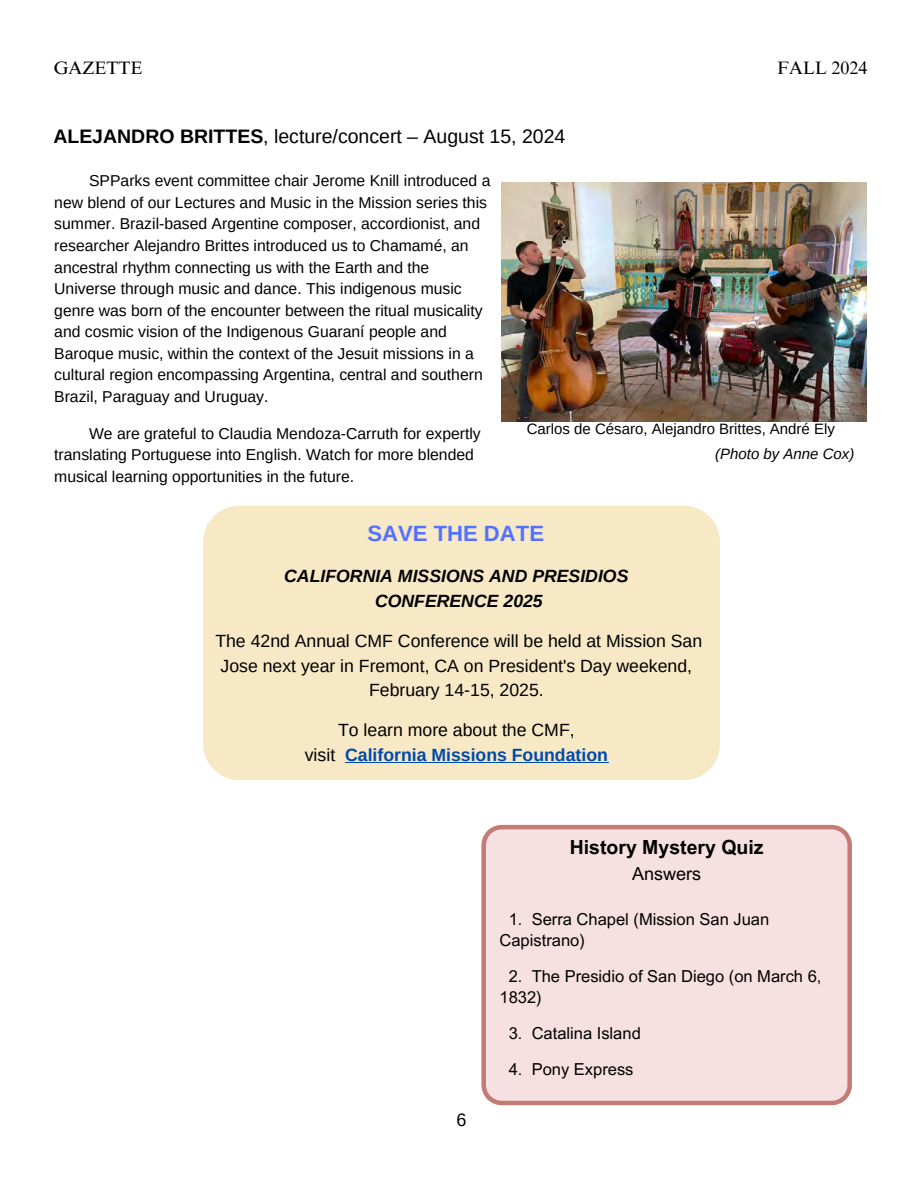
<style>
.page{position:relative;width:918px;height:1188px;background:#fff}
.page>*{position:absolute;margin:0;border:0;box-sizing:border-box;transform-origin:0 0}
.t1{font:700 22.05px "Arimo";color:#5271ff}
.t2{font:19.5px "Arimo";color:#000}
.t3{font:700 19.5px "Arial MT Pro";color:#000}
.t4{font:18px "Times NRMT Pro";color:#000}
.t5{font:18px "Arial MT Pro";color:#000}
.t6{font:18px "Arimo";color:#000}
.t7{font:17.7px/24.6px "Arimo";color:#000;text-align:center}
.t8{font:italic 700 17.7px/24.6px "Arimo";color:#000;text-align:center}
.t9{font:16.5px/21px "Arial MT Pro";color:#000}
.t10{font:15.75px/21.6px "Arimo";color:#000}
.t11{font:15px "Arimo";color:#000}
.t12{font:italic 15px "Arimo";color:#000}
.s1{font-weight:700}
.s2{font-weight:700;color:#004aad}
</style>
<div class="page">
<div style="left:481px;top:825px;width:371px;height:280px;background:#f6e0e1"></div>
<img style="left:501px;top:182px;width:366px;height:240px">
<div style="left:203px;top:506px;width:517px;height:274px;background:#f8e9c6"></div>
<hr style="left:345px;top:762px;width:263px;height:1px;background:#004aad">
<p class="t4" style="left:54px;top:61px;width:90px">GAZETTE</p>
<p class="t4" style="left:777px;top:61px;width:92px">FALL 2024</p>
<p class="t2" style="left:53px;top:125px;width:514px"><span class="s1">ALEJANDRO BRITTES</span>, lecture/concert – August 15, 2024</p>
<p class="t10" style="left:54px;top:170px;width:438px;text-indent:35px">SPParks event committee chair Jerome Knill introduced a new blend of our Lectures and Music in the Mission series this summer. Brazil-based Argentine composer, accordionist, and researcher Alejandro Brittes introduced us to Chamamé, an ancestral rhythm connecting us with the Earth and the Universe through music and dance. This indigenous music genre was born of the encounter between the ritual musicality and cosmic vision of the Indigenous Guaraní people and Baroque music, within the context of the Jesuit missions in a cultural region encompassing Argentina, central and southern Brazil, Paraguay and Uruguay.</p>
<p class="t10" style="left:54px;top:422px;width:428px;text-indent:35px">We are grateful to Claudia Mendoza-Carruth for expertly translating Portuguese into English. Watch for more blended musical learning opportunities in the future.</p>
<p class="t11" style="left:527px;top:421px;width:310px">Carlos de Césaro, Alejandro Brittes, André Ely</p>
<p class="t12" style="left:715px;top:446px;width:141px">(Photo by Anne Cox)</p>
<h4 class="t1" style="left:368px;top:521px;width:178px">SAVE THE DATE</h4>
<h4 class="t8" style="left:284px;top:564px;width:346px">CALIFORNIA MISSIONS AND PRESIDIOS<br>CONFERENCE 2025</h4>
<p class="t7" style="left:215px;top:629px;width:488px">The 42nd Annual CMF Conference will be held at Mission San<br>Jose next year in Fremont, CA on President's Day weekend,<br>February 14-15, 2025.</p>
<h4 class="t7" style="left:305px;top:718px;width:305px">To learn more about the CMF,<br>visit <span class="s2">California Missions Foundation</span></h4>
<p class="t6" style="left:457px;top:1110px;width:12px">6</p>
<p class="t3" style="left:570px;top:840px;width:195px">History Mystery Quiz</p>
<p class="t5" style="left:632px;top:867px;width:71px">Answers</p>
<p class="t9" style="left:500px;top:911px;width:271px;text-indent:9px">1. Serra Chapel (Mission San Juan<br>Capistrano)</p>
<p class="t9" style="left:500px;top:968px;width:323px;text-indent:9px">2. The Presidio of San Diego (on March 6,<br>1832)</p>
<h1 class="t9" style="left:509px;top:1025px;width:134px">3. Catalina Island</h1>
<h2 class="t9" style="left:509px;top:1061px;width:126px">4. Pony Express</h2>
</div>
